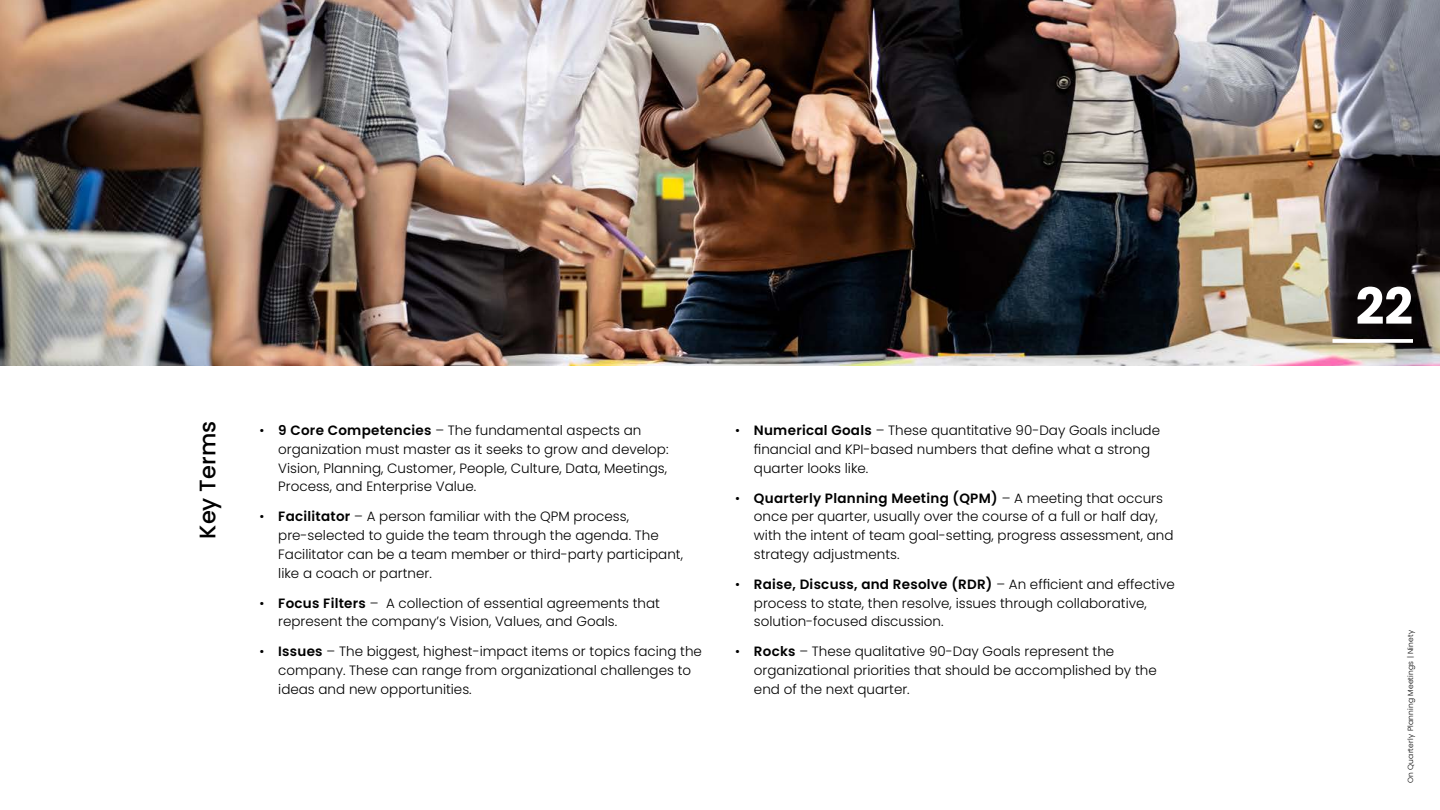
<style>
.page{position:relative;width:1440px;height:810px;background:#fff}
.page>*{position:absolute;margin:0;border:0;box-sizing:border-box;transform-origin:0 0}
.t1{font:700 50.25px "Poppins";color:#fff}
.t2{font:500 22.5px "Poppins";color:#000}
.t3{font:300 13.5px/18.8px "Poppins";color:#000}
.t4{font:300 7.5px "Poppins";letter-spacing:.025em;color:#000}
.s1{font-weight:600}
</style>
<div class="page">
<img style="left:0;top:0;width:1440px;height:366px">
<svg style="left:1333px;top:339px;width:80px;height:4px"></svg>
<h2 class="t2" style="left:195px;top:539px;width:119px;rotate:-90deg">Key Terms</h2>
<p class="t3" style="left:278px;top:421px;width:392px;text-indent:-19px">• <span class="s1">9 Core Competencies</span> – The fundamental aspects an organization must master as it seeks to grow and develop:<br>Vision, Planning, Customer, People, Culture, Data, Meetings, Process, and Enterprise Value.</p>
<p class="t3" style="left:278px;top:507px;width:406px;text-indent:-19px">• <span class="s1">Facilitator</span> – A person familiar with the QPM process, pre-selected to guide the team through the agenda. The Facilitator can be a team member or third-party participant, like a coach or partner.</p>
<p class="t3" style="left:278px;top:594px;width:383px;text-indent:-19px">• <span class="s1">Focus Filters</span> – A collection of essential agreements that represent the company’s Vision, Values, and Goals.</p>
<p class="t3" style="left:278px;top:642px;width:425px;text-indent:-19px">• <span class="s1">Issues</span> – The biggest, highest-impact items or topics facing the company. These can range from organizational challenges to ideas and new opportunities.</p>
<p class="t3" style="left:754px;top:421px;width:408px;text-indent:-19px">• <span class="s1">Numerical Goals</span> – These quantitative 90-Day Goals include financial and KPI-based numbers that define what a strong quarter looks like.</p>
<p class="t3" style="left:754px;top:489px;width:421px;text-indent:-19px">• <span class="s1">Quarterly Planning Meeting (QPM)</span> – A meeting that occurs once per quarter, usually over the course of a full or half day, with the intent of team goal-setting, progress assessment, and strategy adjustments.</p>
<p class="t3" style="left:754px;top:575px;width:423px;text-indent:-19px">• <span class="s1">Raise, Discuss, and Resolve (RDR)</span> – An efficient and effective process to state, then resolve, issues through collaborative, solution-focused discussion.</p>
<p class="t3" style="left:754px;top:642px;width:404px;text-indent:-19px">• <span class="s1">Rocks</span> – These qualitative 90-Day Goals represent the organizational priorities that should be accomplished by the end of the next quarter.</p>
<h1 class="t1" style="left:1356px;top:277px;width:59px">22</h1>
<p class="t4" style="left:1406px;top:783px;width:155px;rotate:-90deg">On Quarterly Planning Meetings | Ninety</p>
</div>
